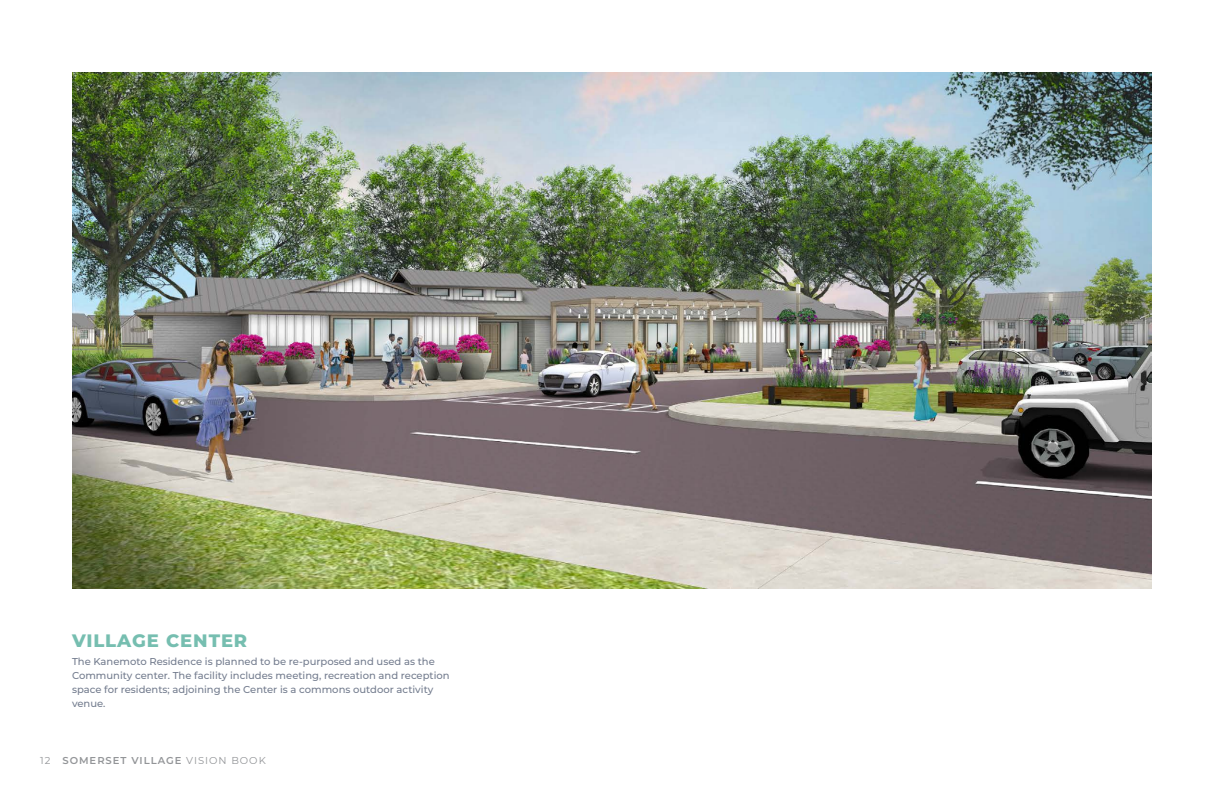
<style>
.page{position:relative;width:1224px;height:792px;background:#fff}
.page>*{position:absolute;margin:0;border:0;box-sizing:border-box;transform-origin:0 0}
.t1{font:800 18px "Montserrat";letter-spacing:.05em;color:#76beb0}
.t2{font:500 10px/14px "Montserrat";color:#737c8e}
.t3{font:600 10px "Montserrat";letter-spacing:.1em;color:#939598}
.s1{font-weight:400}
</style>
<div class="page">
<img style="left:72px;top:72px;width:1080px;height:517px">
<p class="t1" style="left:72px;top:627px;width:177px">VILLAGE CENTER</p>
<p class="t2" style="left:72px;top:654px;width:379px">The Kanemoto Residence is planned to be re-purposed and used as the Community center. The facility includes meeting, recreation and reception space for residents; adjoining the Center is a commons outdoor activity venue.</p>
<p class="t3" style="left:40px;top:753px;width:227px"><span class="s1">12</span> SOMERSET VILLAGE <span class="s1">VISION BOOK</span></p>
</div>
